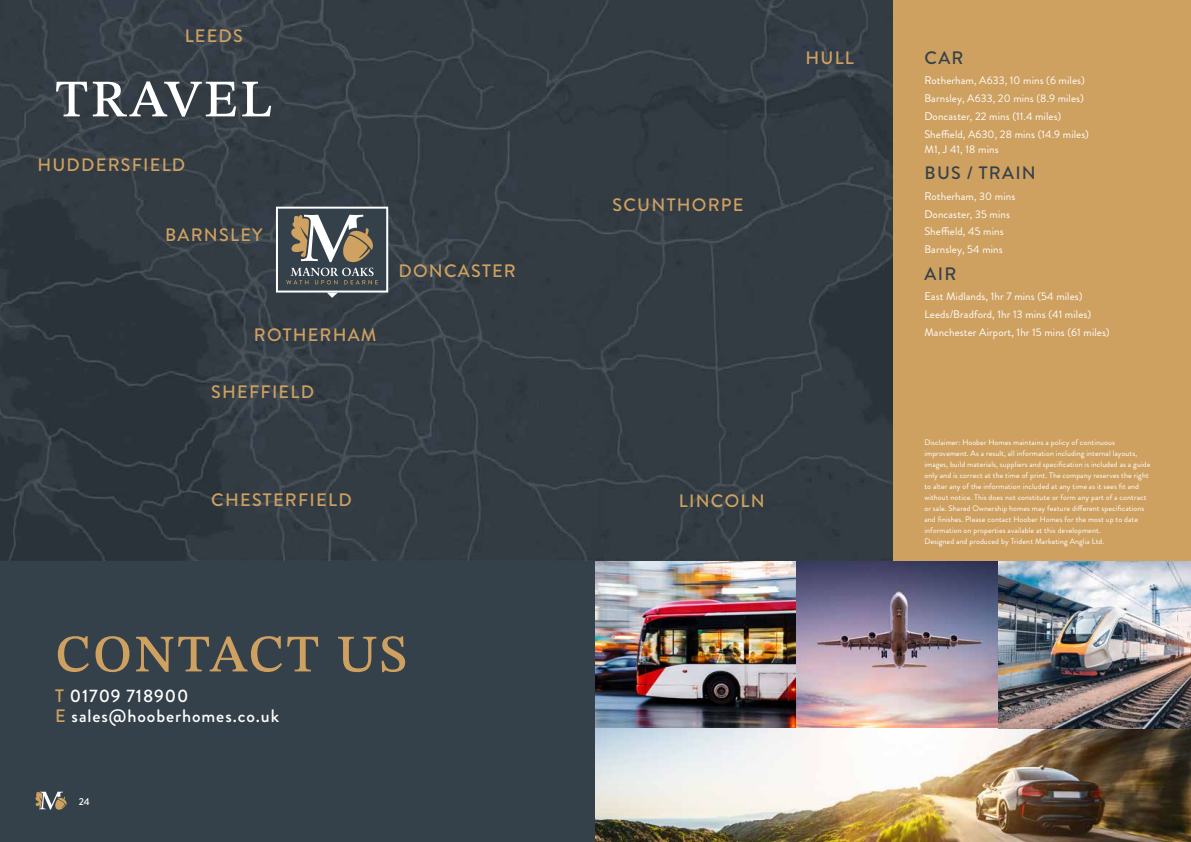
<style>
.page{position:relative;width:1191px;height:842px;background:#fff}
.page>*{position:absolute;margin:0;border:0;box-sizing:border-box;transform-origin:0 0}
.t1{font:52.7px "STIX Two Text";letter-spacing:.045em;color:#cfa161}
.t2{font:52.7px "STIX Two Text";letter-spacing:.05em;color:#fff}
.t3{font:500 18px "Brandon Grotesque";letter-spacing:.07em;color:#cfa161}
.t4{font:500 18px/20.7px "Brandon Grotesque";letter-spacing:.05em;color:#fff}
.t5{font:500 18px "Brandon Grotesque";letter-spacing:.07em;color:#35414a}
.t6{font:11px/17.8px "Brandon Grotesque";letter-spacing:.01em;color:#fff}
.t7{font:500 10px "Brandon Grotesque";color:#fff}
.t8{font:8px/11px "Brandon Grotesque";letter-spacing:.01em;color:#fff}
.s1{color:#cfa161}
</style>
<div class="page">
<img style="left:0;top:0;width:893px;height:561px">
<div style="left:0;top:561px;width:1191px;height:281px;background:#35414a"></div>
<svg style="left:275px;top:206px;width:114px;height:92px;background:#6a6d6b"></svg>
<div style="left:893px;top:0;width:298px;height:561px;background:#cfa161"></div>
<img style="left:595px;top:561px;width:596px;height:281px">
<svg style="left:35px;top:792px;width:32px;height:18px"></svg>
<h2 class="t3" style="left:185px;top:24px;width:60px">LEEDS</h2>
<h1 class="t2" style="left:55px;top:61px;width:218px">TRAVEL</h1>
<h2 class="t3" style="left:37px;top:152px;width:149px">HUDDERSFIELD</h2>
<h2 class="t3" style="left:165px;top:222px;width:99px">BARNSLEY</h2>
<h2 class="t3" style="left:254px;top:323px;width:124px">ROTHERHAM</h2>
<h2 class="t3" style="left:211px;top:380px;width:104px">SHEFFIELD</h2>
<h2 class="t3" style="left:398px;top:258px;width:119px">DONCASTER</h2>
<h2 class="t3" style="left:211px;top:487px;width:142px">CHESTERFIELD</h2>
<h1 class="t1" style="left:55px;top:616px;width:353px">CONTACT US</h1>
<h2 class="t4" style="left:55px;top:685px;width:225px"><span class="s1">T</span> 01709 718900<br><span class="s1">E</span> sales@hooberhomes.co.uk</h2>
<p class="t7" style="left:79px;top:794px;width:13px">24</p>
<h2 class="t3" style="left:612px;top:192px;width:132px">SCUNTHORPE</h2>
<h2 class="t3" style="left:805px;top:45px;width:50px">HULL</h2>
<h2 class="t3" style="left:679px;top:489px;width:87px">LINCOLN</h2>
<h2 class="t5" style="left:924px;top:45px;width:40px">CAR</h2>
<h3 class="t6" style="left:924px;top:72px;width:166px">Rotherham, A633, 10 mins (6 miles)<br>Barnsley, A633, 20 mins (8.9 miles)<br>Doncaster, 22 mins (11.4 miles)<br>Sheffield, A630, 28 mins (14.9 miles)</h3>
<h3 class="t6" style="left:924px;top:140px;width:76px">M1, J 41, 18 mins</h3>
<h2 class="t5" style="left:924px;top:161px;width:113px">BUS / TRAIN</h2>
<h3 class="t6" style="left:924px;top:187px;width:92px">Rotherham, 30 mins<br>Doncaster, 35 mins<br>Sheffield, 45 mins<br>Barnsley, 54 mins</h3>
<h2 class="t5" style="left:924px;top:261px;width:33px">AIR</h2>
<h3 class="t6" style="left:924px;top:288px;width:187px">East Midlands, 1hr 7 mins (54 miles)<br>Leeds/Bradford, 1hr 13 mins (41 miles)<br>Manchester Airport, 1hr 15 mins (61 miles)</h3>
<p class="t8" style="left:924px;top:437px;width:227px">Disclaimer: Hoober Homes maintains a policy of continuous improvement. As a result, all information including internal layouts, images, build materials, suppliers and specification is included as a guide only and is correct at the time of print. The company reserves the right to alter any of the information included at any time as it sees fit and without notice. This does not constitute or form any part of a contract or sale. Shared Ownership homes may feature different specifications and finishes. Please contact Hoober Homes for the most up to date information on properties available at this development.<br>Designed and produced by Trident Marketing Anglia Ltd.</p>
</div>
